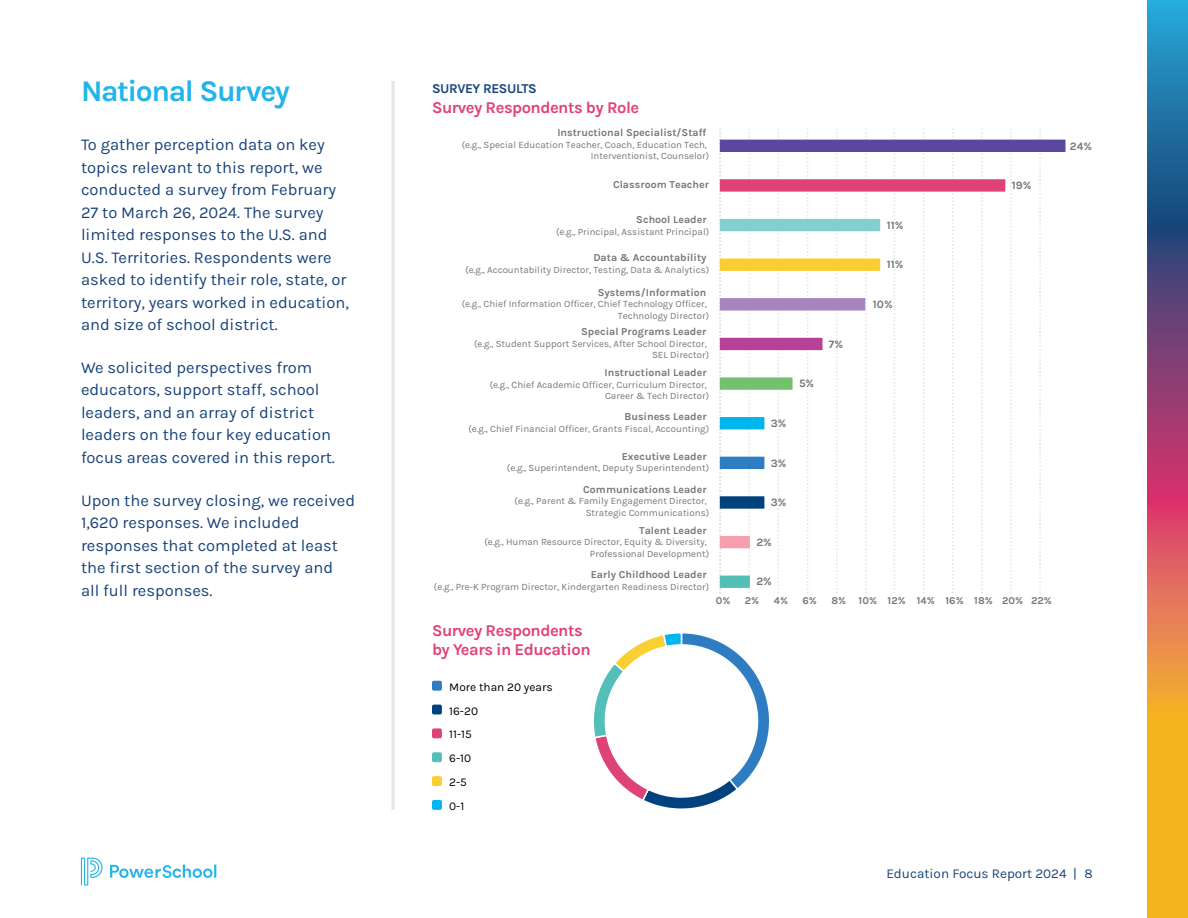
<style>
.page{position:relative;width:1188px;height:918px;background:#fff}
.page>*{position:absolute;margin:0;border:0;box-sizing:border-box;transform-origin:0 0}
.t1{font:700 30px "Karla";letter-spacing:-.05em;color:#23b5e9}
.t2{font:16.5px/22.5px "Karla";color:#19447a}
.t3{font:700 16.5px/19.5px "Karla";letter-spacing:-.03em;color:#e04279}
.t4{font:13.5px "Karla";color:#19447a}
.t5{font:700 13.5px "Karla";letter-spacing:-.03em;color:#19447a}
.t6{font:11.85px/23.9px "Karla";color:#000}
.t7{font:700 11.25px "Karla";color:#74777a}
.t8{font:700 10.65px "Karla";color:#74777a}
.t9{font:700 10.5px "Karla";color:#74777a}
.t10{font:9.75px/11.6px "Karla";color:#74777a;text-align:right}
</style>
<div class="page">
<svg style="left:432px;top:681px;width:10px;height:10px"></svg>
<svg style="left:432px;top:705px;width:10px;height:10px"></svg>
<svg style="left:432px;top:728px;width:10px;height:10px"></svg>
<svg style="left:432px;top:752px;width:10px;height:10px"></svg>
<svg style="left:432px;top:776px;width:10px;height:10px"></svg>
<svg style="left:432px;top:800px;width:10px;height:10px"></svg>
<svg style="left:594px;top:633px;width:175px;height:176px"></svg>
<svg style="left:719px;top:128px;width:347px;height:465px"></svg>
<hr style="left:392px;top:81px;width:2px;height:729px;background:#e7e5e4">
<svg style="left:1148px;top:0;width:40px;height:918px;background:#997365"></svg>
<svg style="left:81px;top:858px;width:22px;height:27px"></svg>
<svg style="left:110px;top:865px;width:106px;height:13px"></svg>
<h1 class="t1" style="left:81px;top:70px;width:210px">National Survey</h1>
<p class="t2" style="left:81px;top:133px;width:269px">To gather perception data on key topics relevant to this report, we conducted a survey from February 27 to March 26, 2024. The survey limited responses to the U.S. and U.S. Territories. Respondents were asked to identify their role, state, or territory, years worked in education, and size of school district.</p>
<h2 class="t2" style="left:81px;top:356px;width:255px">We solicited perspectives from educators, support staff, school leaders, and an array of district leaders on the four key education focus areas covered in this report.</h2>
<h2 class="t2" style="left:81px;top:488px;width:276px">Upon the survey closing, we received<br>1,620 responses. We included responses that completed at least the first section of the survey and all full responses.</h2>
<h3 class="t5" style="left:432px;top:80px;width:106px">SURVEY RESULTS</h3>
<h2 class="t3" style="left:432px;top:97px;width:209px">Survey Respondents by Role</h2>
<p class="t8" style="left:557px;top:126px;width:151px">Instructional Specialist/Staff</p>
<p class="t10" style="left:462px;top:139px;width:249px">(e.g., Special Education Teacher, Coach, Education Tech,<br>Interventionist, Counselor)</p>
<p class="t8" style="left:613px;top:178px;width:98px">Classroom Teacher</p>
<p class="t8" style="left:636px;top:213px;width:72px">School Leader</p>
<p class="t10" style="left:556px;top:226px;width:155px">(e.g., Principal, Assistant Principal)</p>
<p class="t8" style="left:593px;top:251px;width:115px">Data &amp; Accountability</p>
<p class="t10" style="left:465px;top:264px;width:245px">(e.g., Accountability Director, Testing, Data &amp; Analytics)</p>
<p class="t8" style="left:598px;top:286px;width:110px">Systems/Information</p>
<p class="t10" style="left:462px;top:298px;width:249px">(e.g., Chief Information Officer, Chief Technology Officer,<br>Technology Director)</p>
<p class="t8" style="left:581px;top:325px;width:127px">Special Programs Leader</p>
<p class="t10" style="left:474px;top:338px;width:237px">(e.g., Student Support Services, After School Director,<br>SEL Director)</p>
<p class="t8" style="left:605px;top:366px;width:104px">Instructional Leader</p>
<p class="t10" style="left:490px;top:379px;width:221px">(e.g., Chief Academic Officer, Curriculum Director,<br>Career &amp; Tech Director)</p>
<p class="t8" style="left:625px;top:411px;width:84px">Business Leader</p>
<p class="t10" style="left:468px;top:423px;width:242px">(e.g., Chief Financial Officer, Grants Fiscal, Accounting)</p>
<p class="t8" style="left:622px;top:450px;width:87px">Executive Leader</p>
<p class="t10" style="left:507px;top:463px;width:204px">(e.g., Superintendent, Deputy Superintendent)</p>
<p class="t8" style="left:583px;top:483px;width:125px">Communications Leader</p>
<p class="t10" style="left:515px;top:496px;width:196px">(e.g., Parent &amp; Family Engagement Director,<br>Strategic Communications)</p>
<p class="t8" style="left:639px;top:524px;width:69px">Talent Leader</p>
<p class="t10" style="left:484px;top:537px;width:226px">(e.g., Human Resource Director, Equity &amp; Diversity,<br>Professional Development)</p>
<p class="t8" style="left:591px;top:568px;width:117px">Early Childhood Leader</p>
<p class="t10" style="left:434px;top:581px;width:277px">(e.g., Pre-K Program Director, Kindergarten Readiness Director)</p>
<p class="t7" style="left:771px;top:417px;width:17px">3%</p>
<p class="t7" style="left:771px;top:456px;width:17px">3%</p>
<p class="t7" style="left:771px;top:496px;width:17px">3%</p>
<p class="t7" style="left:756px;top:536px;width:17px">2%</p>
<p class="t7" style="left:756px;top:575px;width:17px">2%</p>
<p class="t7" style="left:799px;top:377px;width:17px">5%</p>
<p class="t7" style="left:829px;top:337px;width:16px">7%</p>
<p class="t7" style="left:887px;top:218px;width:18px">11%</p>
<p class="t7" style="left:887px;top:258px;width:18px">11%</p>
<p class="t7" style="left:873px;top:298px;width:21px">10%</p>
<p class="t7" style="left:1012px;top:179px;width:21px">19%</p>
<h2 class="t3" style="left:432px;top:620px;width:160px">Survey Respondents by Years in Education</h2>
<p class="t6" style="left:449px;top:674px;width:105px">More than 20 years<br>16-20<br>11-15<br>6-10<br>2-5<br>0-1</p>
<p class="t9" style="left:716px;top:594px;width:16px">0%</p>
<p class="t9" style="left:745px;top:594px;width:16px">2%</p>
<p class="t9" style="left:774px;top:594px;width:16px">4%</p>
<p class="t9" style="left:803px;top:594px;width:16px">6%</p>
<p class="t9" style="left:831px;top:594px;width:222px">8% 10% 12% 14% 16% 18% 20% 22%</p>
<p class="t7" style="left:1070px;top:139px;width:24px">24%</p>
<h3 class="t4" style="left:886px;top:865px;width:208px">Education Focus Report 2024 | 8</h3>
</div>
